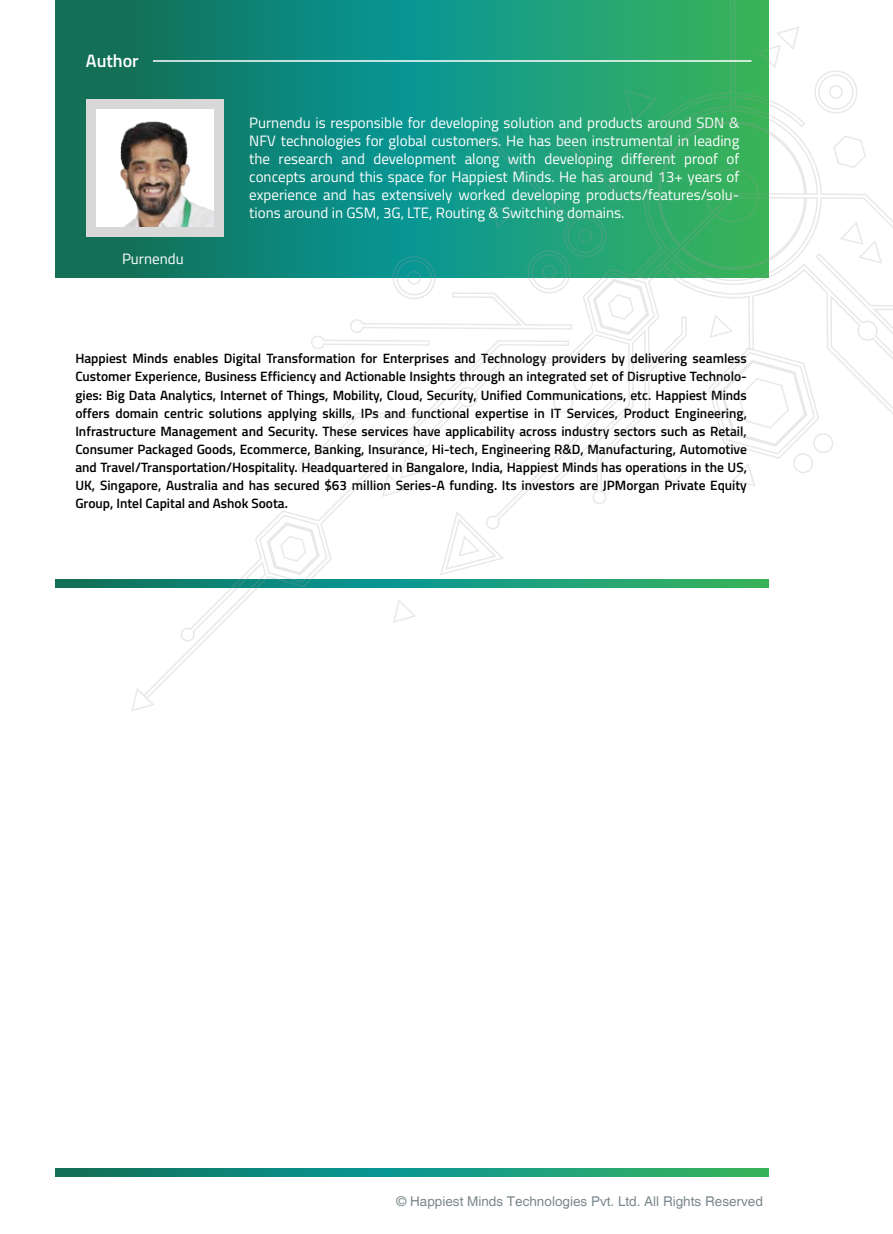
<style>
.page{position:relative;width:893px;height:1234px;background:#fff}
.page>*{position:absolute;margin:0;border:0;box-sizing:border-box;transform-origin:0 0}
.t1{font:600 18px "Titillium Web";color:#fff}
.t2{font:15px/18px "Titillium Web";color:#fff;text-align:justify}
.t3{font:600 13.5px/18px "Titillium Web";color:#000;text-align:justify}
.t4{font:13.5px "Helvetica";color:#071d27}
</style>
<div class="page">
<svg style="left:56px;top:0;width:360px;height:278px;background:#0e7f6f"></svg>
<div style="left:86px;top:99px;width:137px;height:137px;background:#d8d8d8"></div>
<svg style="left:56px;top:1168px;width:712px;height:8px;background:#189475"></svg>
<div style="left:56px;top:580px;width:712px;height:7px;background:#12735b"></div>
<img style="left:96px;top:109px;width:117px;height:118px">
<svg style="left:416px;top:0;width:389px;height:588px"></svg>
<svg style="left:814px;top:70px;width:43px;height:44px"></svg>
<svg style="left:142px;top:351px;width:428px;height:340px"></svg>
<svg style="left:392px;top:597px;width:25px;height:27px"></svg>
<svg style="left:131px;top:686px;width:24px;height:25px"></svg>
<svg style="left:381px;top:453px;width:44px;height:45px"></svg>
<svg style="left:661px;top:460px;width:23px;height:23px"></svg>
<svg style="left:757px;top:25px;width:43px;height:45px"></svg>
<svg style="left:266px;top:521px;width:55px;height:55px"></svg>
<svg style="left:702px;top:134px;width:191px;height:353px"></svg>
<svg style="left:309px;top:134px;width:342px;height:217px"></svg>
<svg style="left:439px;top:370px;width:184px;height:206px"></svg>
<hr style="left:153px;top:60px;width:599px;height:2px;background:#fff">
<h1 class="t1" style="left:86px;top:47px;width:54px">Author</h1>
<p class="t2" style="left:122px;top:249px;width:63px">Purnendu</p>
<p class="t2" style="left:249px;top:113px;width:492px">Purnendu is responsible for developing solution and products around SDN &amp; NFV technologies for global customers. He has been instrumental in leading the research and development along with developing different proof of concepts around this space for Happiest Minds. He has around 13+ years of experience and has extensively worked developing products/features/solu&shy;tions around in GSM, 3G, LTE, Routing &amp; Switching domains.</p>
<p class="t3" style="left:75px;top:349px;width:673px">Happiest Minds enables Digital Transformation for Enterprises and Technology providers by delivering seamless Customer Experience, Business Efficiency and Actionable Insights through an integrated set of Disruptive Technolo&shy;gies: Big Data Analytics, Internet of Things, Mobility, Cloud, Security, Unified Communications, etc. Happiest Minds offers domain centric solutions applying skills, IPs and functional expertise in IT Services, Product Engineering, Infrastructure Management and Security. These services have applicability across industry sectors such as Retail, Consumer Packaged Goods, Ecommerce, Banking, Insurance, Hi-tech, Engineering R&amp;D, Manufacturing, Automotive and Travel/Transportation/Hospitality. Headquartered in Bangalore, India, Happiest Minds has operations in the US, UK, Singapore, Australia and has secured $63 million Series-A funding. Its investors are JPMorgan Private Equity Group, Intel Capital and Ashok Soota.</p>
<p class="t4" style="left:396px;top:1192px;width:368px">© Happiest Minds Technologies Pvt. Ltd. All Rights Reserved</p>
</div>
